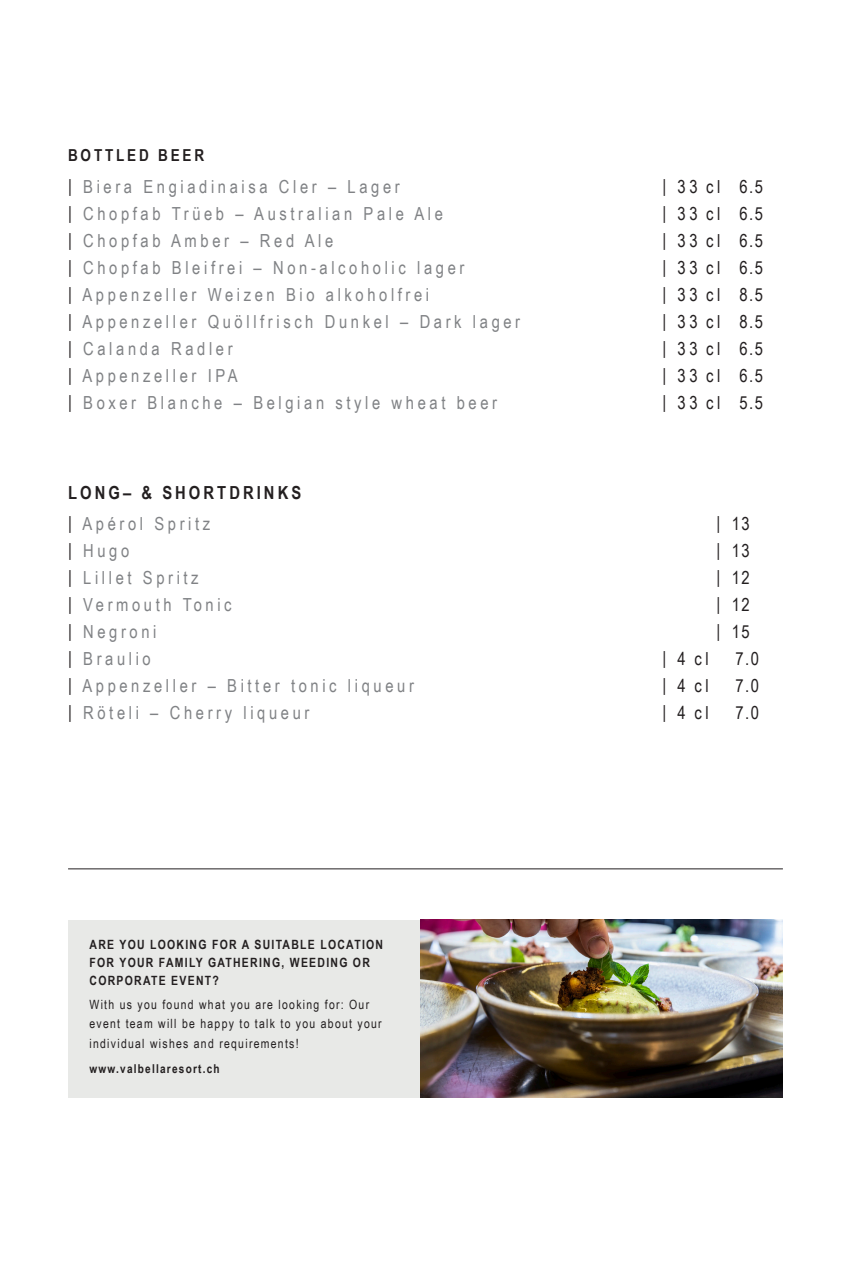
<style>
.page{position:relative;width:851px;height:1263px;background:#fff}
.page>*{position:absolute;margin:0;border:0;box-sizing:border-box;transform-origin:0 0}
.t1{font:18px "Arial Narrow";letter-spacing:.2em;color:#808285}
.t2{font:18px "Arial Narrow";letter-spacing:.2em;color:#231f20}
.t3{font:700 18px "Arial Narrow";letter-spacing:.17em;color:#231f20}
.t4{font:700 16.5px "Arial Narrow";letter-spacing:.17em;color:#231f20}
.t5{font:12.75px/19.5px "Arial Narrow";letter-spacing:.1em;color:#231f20}
.t6{font:700 12.75px/18px "Arial Narrow";letter-spacing:.1em;color:#231f20}
.t7{font:700 12.3px "Arial Narrow";letter-spacing:.1em;color:#231f20}
.s1{color:#231f20}
</style>
<div class="page">
<hr style="left:68px;top:868px;width:714px;height:1px;background:#231f20">
<div style="left:68px;top:920px;width:714px;height:178px;background:#e8e9e7"></div>
<img style="left:420px;top:919px;width:362px;height:179px">
<p class="t4" style="left:68px;top:143px;width:138px">BOTTLED BEER</p>
<p class="t1" style="left:68px;top:173px;width:333px"><span class="s1">|</span> Biera Engiadinaisa Cler – Lager</p>
<p class="t2" style="left:662px;top:173px;width:102px">| 33 cl 6.5</p>
<p class="t1" style="left:68px;top:200px;width:376px"><span class="s1">|</span> Chopfab Trüeb – Australian Pale Ale</p>
<p class="t2" style="left:662px;top:200px;width:102px">| 33 cl 6.5</p>
<p class="t1" style="left:68px;top:227px;width:267px"><span class="s1">|</span> Chopfab Amber – Red Ale</p>
<p class="t2" style="left:662px;top:227px;width:102px">| 33 cl 6.5</p>
<p class="t1" style="left:68px;top:254px;width:398px"><span class="s1">|</span> Chopfab Bleifrei – Non-alcoholic lager</p>
<p class="t2" style="left:662px;top:254px;width:102px">| 33 cl 6.5</p>
<p class="t1" style="left:68px;top:281px;width:362px"><span class="s1">|</span> Appenzeller Weizen Bio alkoholfrei</p>
<p class="t2" style="left:662px;top:281px;width:102px">| 33 cl 8.5</p>
<p class="t1" style="left:68px;top:308px;width:453px"><span class="s1">|</span> Appenzeller Quöllfrisch Dunkel – Dark lager</p>
<p class="t2" style="left:662px;top:308px;width:102px">| 33 cl 8.5</p>
<p class="t1" style="left:68px;top:335px;width:166px"><span class="s1">|</span> Calanda Radler</p>
<p class="t2" style="left:662px;top:335px;width:102px">| 33 cl 6.5</p>
<p class="t1" style="left:68px;top:362px;width:171px"><span class="s1">|</span> Appenzeller IPA</p>
<p class="t2" style="left:662px;top:362px;width:102px">| 33 cl 6.5</p>
<p class="t1" style="left:68px;top:389px;width:430px"><span class="s1">|</span> Boxer Blanche – Belgian style wheat beer</p>
<p class="t2" style="left:662px;top:389px;width:102px">| 33 cl 5.5</p>
<p class="t3" style="left:68px;top:479px;width:235px">LONG– &amp; SHORTDRINKS</p>
<p class="t1" style="left:68px;top:511px;width:144px"><span class="s1">|</span> Apérol Spritz</p>
<p class="t2" style="left:716px;top:511px;width:34px">| 13</p>
<p class="t1" style="left:68px;top:538px;width:63px"><span class="s1">|</span> Hugo</p>
<p class="t2" style="left:716px;top:538px;width:34px">| 13</p>
<p class="t1" style="left:68px;top:565px;width:132px"><span class="s1">|</span> Lillet Spritz</p>
<p class="t2" style="left:716px;top:565px;width:34px">| 12</p>
<p class="t1" style="left:68px;top:592px;width:165px"><span class="s1">|</span> Vermouth Tonic</p>
<p class="t2" style="left:716px;top:592px;width:34px">| 12</p>
<p class="t1" style="left:68px;top:619px;width:90px"><span class="s1">|</span> Negroni</p>
<p class="t2" style="left:716px;top:619px;width:34px">| 15</p>
<p class="t1" style="left:68px;top:646px;width:84px"><span class="s1">|</span> Braulio</p>
<p class="t2" style="left:662px;top:646px;width:48px">| 4 cl</p>
<p class="t2" style="left:735px;top:646px;width:25px">7.0</p>
<p class="t1" style="left:68px;top:673px;width:347px"><span class="s1">|</span> Appenzeller – Bitter tonic liqueur</p>
<p class="t2" style="left:662px;top:673px;width:48px">| 4 cl</p>
<p class="t2" style="left:735px;top:673px;width:25px">7.0</p>
<p class="t1" style="left:68px;top:700px;width:243px"><span class="s1">|</span> Röteli – Cherry liqueur</p>
<p class="t2" style="left:662px;top:700px;width:48px">| 4 cl</p>
<p class="t2" style="left:735px;top:700px;width:25px">7.0</p>
<p class="t6" style="left:89px;top:935px;width:295px">ARE YOU LOOKING FOR A SUITABLE LOCATION<br>FOR YOUR FAMILY GATHERING, WEEDING OR<br>CORPORATE EVENT?</p>
<p class="t5" style="left:89px;top:994px;width:294px">With us you found what you are looking for: Our event team will be happy to talk to you about your individual wishes and requirements!</p>
<p class="t7" style="left:89px;top:1059px;width:132px">www.valbellaresort.ch</p>
</div>
